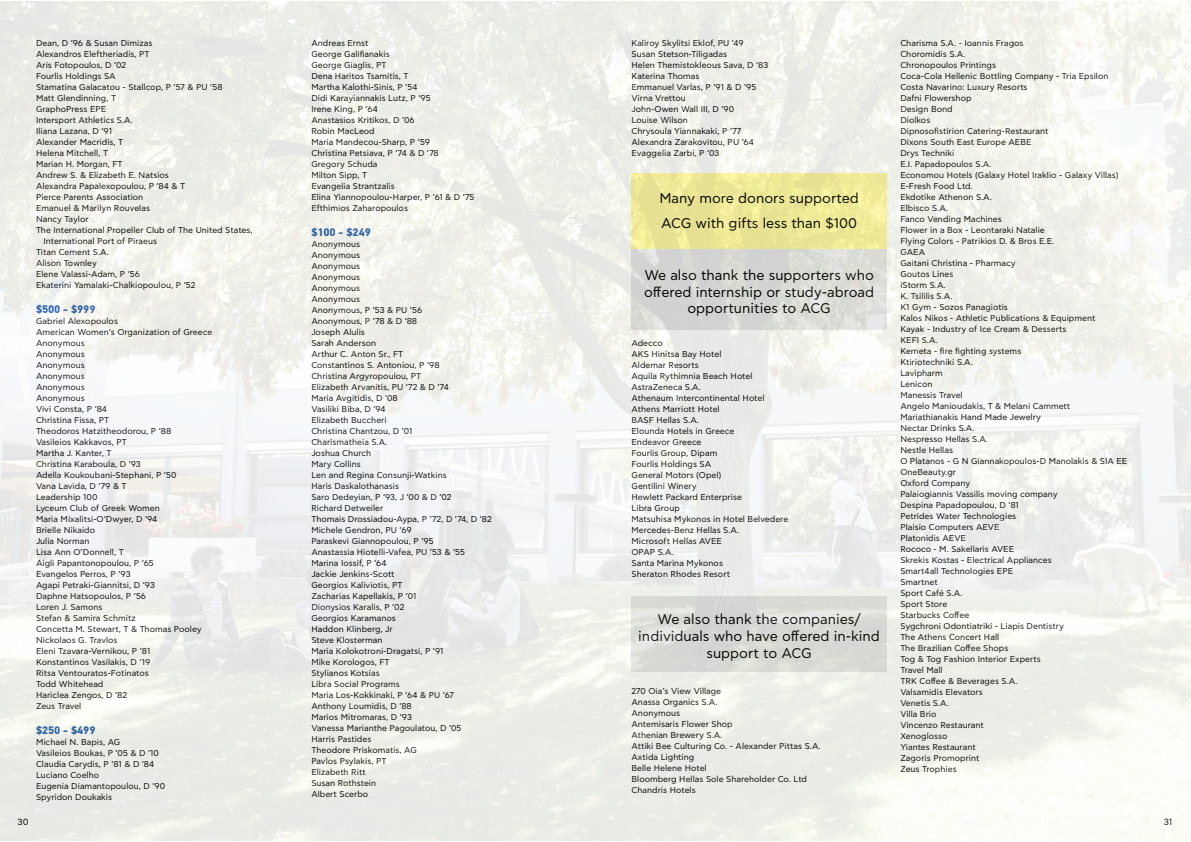
<style>
.page{position:relative;width:1191px;height:842px;background:#fff}
.page>*{position:absolute;margin:0;border:0;box-sizing:border-box;transform-origin:0 0}
.t1{font:14px/16.8px "CF Asty Std";color:#000;text-align:center}
.t2{font:700 11px "PFDIN Text Pro";color:#265eac}
.t3{font:9px "CF Asty Std";color:#000}
.t4{font:8.5px/11px "CF Asty Std";color:#000}
</style>
<div class="page">
<img style="left:0;top:1px;width:1191px;height:840px">
<p class="t4" style="left:36px;top:38px;width:118px">Dean, D ’96 &amp; Susan Dimizas</p>
<p class="t4" style="left:36px;top:49px;width:115px">Alexandros Eleftheriadis, PT</p>
<p class="t4" style="left:36px;top:60px;width:92px">Aris Fotopoulos, D ’02</p>
<p class="t4" style="left:36px;top:71px;width:81px">Fourlis Holdings SA</p>
<p class="t4" style="left:36px;top:82px;width:188px">Stamatina Galacatou - Stallcop, P ’57 &amp; PU ’58</p>
<p class="t4" style="left:36px;top:93px;width:82px">Matt Glendinning, T</p>
<p class="t4" style="left:36px;top:104px;width:72px">GraphoPress EPE</p>
<p class="t4" style="left:36px;top:115px;width:98px">Intersport Athletics S.A.</p>
<p class="t4" style="left:36px;top:126px;width:77px">Iliana Lazana, D ’91</p>
<p class="t4" style="left:36px;top:137px;width:89px">Alexander Macridis, T</p>
<p class="t4" style="left:36px;top:148px;width:74px">Helena Mitchell, T</p>
<p class="t4" style="left:36px;top:159px;width:88px">Marian H. Morgan, FT</p>
<p class="t4" style="left:36px;top:170px;width:134px">Andrew S. &amp; Elizabeth E. Natsios</p>
<p class="t4" style="left:36px;top:181px;width:151px">Alexandra Papalexopoulou, P ’84 &amp; T</p>
<p class="t4" style="left:36px;top:192px;width:109px">Pierce Parents Association</p>
<p class="t4" style="left:36px;top:203px;width:116px">Emanuel &amp; Marilyn Rouvelas</p>
<p class="t4" style="left:36px;top:214px;width:54px">Nancy Taylor</p>
<p class="t4" style="left:36px;top:225px;width:218px">The International Propeller Club of The United States,</p>
<p class="t4" style="left:44px;top:236px;width:115px">International Port of Piraeus</p>
<p class="t4" style="left:36px;top:247px;width:74px">Titan Cement S.A.</p>
<p class="t4" style="left:36px;top:258px;width:62px">Alison Townley</p>
<p class="t4" style="left:36px;top:269px;width:106px">Elene Valassi-Adam, P ’56</p>
<p class="t4" style="left:36px;top:280px;width:161px">Ekaterini Yamalaki-Chalkiopoulou, P ’52</p>
<p class="t2" style="left:36px;top:303px;width:61px">$500 - $999</p>
<p class="t4" style="left:36px;top:316px;width:178px">Gabriel Alexopoulos<br>American Women’s Organization of Greece<br>Anonymous<br>Anonymous<br>Anonymous<br>Anonymous<br>Anonymous<br>Anonymous<br>Vivi Consta, P ’84<br>Christina Fissa, PT<br>Theodoros Hatzitheodorou, P ’88<br>Vasileios Kakkavos, PT<br>Martha J. Kanter, T<br>Christina Karaboula, D ’93<br>Adella Koukoubani-Stephani, P ’50<br>Vana Lavida, D ’79 &amp; T<br>Leadership 100<br>Lyceum Club of Greek Women<br>Maria Mixalitsi-O’Dwyer, D ’94<br>Brielle Nikaido<br>Julia Norman<br>Lisa Ann O’Donnell, T<br>Aigli Papantonopoulou, P ’65<br>Evangelos Perros, P ’93<br>Agapi Petraki-Giannitsi, D ’93<br>Daphne Hatsopoulos, P ’56<br>Loren J. Samons<br>Stefan &amp; Samira Schmitz<br>Concetta M. Stewart, T &amp; Thomas Pooley<br>Nickolaos G. Travlos<br>Eleni Tzavara-Vernikou, P ’81<br>Konstantinos Vasilakis, D ’19<br>Ritsa Ventouratos-Fotinatos<br>Todd Whitehead<br>Hariclea Zengos, D ’82<br>Zeus Travel</p>
<p class="t2" style="left:36px;top:724px;width:61px">$250 - $499</p>
<p class="t4" style="left:36px;top:737px;width:131px">Michael N. Bapis, AG<br>Vasileios Boukas, P ’05 &amp; D ’10<br>Claudia Carydis, P ’81 &amp; D ’84<br>Luciano Coelho<br>Eugenia Diamantopoulou, D ’90<br>Spyridon Doukakis</p>
<p class="t4" style="left:311px;top:38px;width:164px">Andreas Ernst<br>George Galifianakis<br>George Giaglis, PT<br>Dena Haritos Tsamitis, T<br>Martha Kalothi-Sinis, P ’54<br>Didi Karayiannakis Lutz, P ’95<br>Irene King, P ’64<br>Anastasios Kritikos, D ’06<br>Robin MacLeod<br>Maria Mandecou-Sharp, P ’59<br>Christina Petsiava, P ’74 &amp; D ’78<br>Gregory Schuda<br>Milton Sipp, T<br>Evangelia Strantzalis<br>Elina Yiannopoulou-Harper, P ’61 &amp; D ’75<br>Efthimios Zaharopoulos</p>
<p class="t2" style="left:311px;top:226px;width:61px">$100 - $249</p>
<p class="t4" style="left:311px;top:239px;width:182px">Anonymous<br>Anonymous<br>Anonymous<br>Anonymous<br>Anonymous<br>Anonymous<br>Anonymous, P ’53 &amp; PU ’56<br>Anonymous, P ’78 &amp; D ’88<br>Joseph Alulis<br>Sarah Anderson<br>Arthur C. Anton Sr., FT<br>Constantinos S. Antoniou, P ’98<br>Christina Argyropoulou, PT<br>Elizabeth Arvanitis, PU ’72 &amp; D ’74<br>Maria Avgitidis, D ’08<br>Vasiliki Biba, D ’94<br>Elizabeth Buccheri<br>Christina Chantzou, D ’01<br>Charismatheia S.A.<br>Joshua Church<br>Mary Collins<br>Len and Regina Consunji-Watkins<br>Haris Daskalothanasis<br>Saro Dedeyian, P ’93, J ’00 &amp; D ’02<br>Richard Detweiler<br>Thomais Drossiadou-Aypa, P ’72, D ’74, D ’82<br>Michele Gendron, PU ’69<br>Paraskevi Giannopoulou, P ’95<br>Anastassia Hiotelli-Vafea, PU ’53 &amp; ’55<br>Marina Iossif, P ’64<br>Jackie Jenkins-Scott<br>Georgios Kaliviotis, PT<br>Zacharias Kapellakis, P ’01<br>Dionysios Karalis, P ’02<br>Georgios Karamanos<br>Haddon Klinberg, Jr<br>Steve Klosterman<br>Maria Kolokotroni-Dragatsi, P ’91<br>Mike Korologos, FT<br>Stylianos Kotsias<br>Libra Social Programs<br>Maria Los-Kokkinaki, P ’64 &amp; PU ’67<br>Anthony Loumidis, D ’88<br>Marios Mitromaras, D ’93<br>Vanessa Marianthe Pagoulatou, D ’05<br>Harris Pastides<br>Theodore Priskomatis, AG<br>Pavlos Psylakis, PT<br>Elizabeth Ritt<br>Susan Rothstein<br>Albert Scerbo</p>
<p class="t4" style="left:631px;top:38px;width:138px">Kaliroy Skylitsi Eklof, PU ’49<br>Susan Stetson-Tiligadas<br>Helen Themistokleous Sava, D ’83<br>Katerina Thomas<br>Emmanuel Varlas, P ’91 &amp; D ’95<br>Virna Vrettou<br>John-Owen Wall III, D ’90<br>Louise Wilson<br>Chrysoula Yiannakaki, P ’77<br>Alexandra Zarakovitou, PU ’64<br>Evaggelia Zarbi, P ’03</p>
<h1 class="t1" style="left:659px;top:186px;width:201px;line-height:24.8px;text-align:left">Many more donors supported<br>ACG with gifts less than $100</h1>
<h1 class="t1" style="left:644px;top:267px;width:232px">We also thank the supporters who offered internship or study-abroad opportunities to ACG</h1>
<p class="t4" style="left:631px;top:338px;width:158px">Adecco<br>AKS Hinitsa Bay Hotel<br>Aldemar Resorts<br>Aquila Rythimnia Beach Hotel<br>AstraZeneca S.A.<br>Athenaum Intercontinental Hotel<br>Athens Marriott Hotel<br>BASF Hellas S.A.<br>Elounda Hotels in Greece<br>Endeavor Greece<br>Fourlis Group, Dipam<br>Fourlis Holdings SA<br>General Motors (Opel)<br>Gentilini Winery<br>Hewlett Packard Enterprise<br>Libra Group<br>Matsuhisa Mykonos in Hotel Belvedere<br>Mercedes-Benz Hellas S.A.<br>Microsoft Hellas AVEE<br>OPAP S.A.<br>Santa Marina Mykonos<br>Sheraton Rhodes Resort</p>
<h1 class="t1" style="left:638px;top:611px;width:243px">We also thank the companies/ individuals who have offered in-kind support to ACG</h1>
<p class="t4" style="left:631px;top:685px;width:191px">270 Oia’s View Village<br>Anassa Organics S.A.<br>Anonymous<br>Antemisaris Flower Shop<br>Athenian Brewery S.A.<br>Attiki Bee Culturing Co. - Alexander Pittas S.A.<br>Axtida Lighting<br>Belle Helene Hotel<br>Bloomberg Hellas Sole Shareholder Co. Ltd<br>Chandris Hotels</p>
<p class="t4" style="left:900px;top:38px;width:228px">Charisma S.A. - Ioannis Fragos<br>Choromidis S.A.<br>Chronopoulos Printings<br>Coca-Cola Hellenic Bottling Company - Tria Epsilon<br>Costa Navarino: Luxury Resorts<br>Dafni Flowershop<br>Design Bond<br>Diolkos<br>Dipnosofistirion Catering-Restaurant<br>Dixons South East Europe AEBE<br>Drys Techniki<br>E.I. Papadopoulos S.A.<br>Economou Hotels (Galaxy Hotel Iraklio - Galaxy Villas)<br>E-Fresh Food Ltd.<br>Ekdotike Athenon S.A.<br>Elbisco S.A.<br>Fanco Vending Machines<br>Flower in a Box - Leontaraki Natalie<br>Flying Colors - Patrikios D. &amp; Bros E.E.<br>GAEA<br>Gaitani Christina - Pharmacy<br>Goutos Lines<br>iStorm S.A.<br>K. Tsililis S.A.<br>K1 Gym - Sozos Panagiotis<br>Kalos Nikos - Athletic Publications &amp; Equipment<br>Kayak - Industry of Ice Cream &amp; Desserts<br>KEFI S.A.<br>Kemeta - fire fighting systems<br>Ktiriotechniki S.A.<br>Lavipharm<br>Lenicon<br>Manessis Travel<br>Angelo Manioudakis, T &amp; Melani Cammett<br>Mariathianakis Hand Made Jewelry<br>Nectar Drinks S.A.<br>Nespresso Hellas S.A.<br>Nestle Hellas<br>O Platanos - G N Giannakopoulos-D Manolakis &amp; SIA EE<br>OneBeauty.gr<br>Oxford Company<br>Palaiogiannis Vassilis moving company<br>Despina Papadopoulou, D ’81<br>Petrides Water Technologies<br>Plaisio Computers AEVE<br>Platonidis AEVE<br>Rococo - M. Sakellaris AVEE<br>Skrekis Kostas - Electrical Appliances<br>Smart4all Technologies EPE<br>Smartnet<br>Sport Café S.A.<br>Sport Store<br>Starbucks Coffee<br>Sygchroni Odontiatriki - Liapis Dentistry<br>The Athens Concert Hall<br>The Brazilian Coffee Shops<br>Tog &amp; Tog Fashion Interior Experts<br>Travel Mall<br>TRK Coffee &amp; Beverages S.A.<br>Valsamidis Elevators<br>Venetis S.A.<br>Villa Brio<br>Vincenzo Restaurant<br>Xenoglosso<br>Yiantes Restaurant<br>Zagoris Promoprint<br>Zeus Trophies</p>
<p class="t3" style="left:17px;top:817px;width:12px">30</p>
<p class="t3" style="left:1163px;top:817px;width:10px">31</p>
</div>
